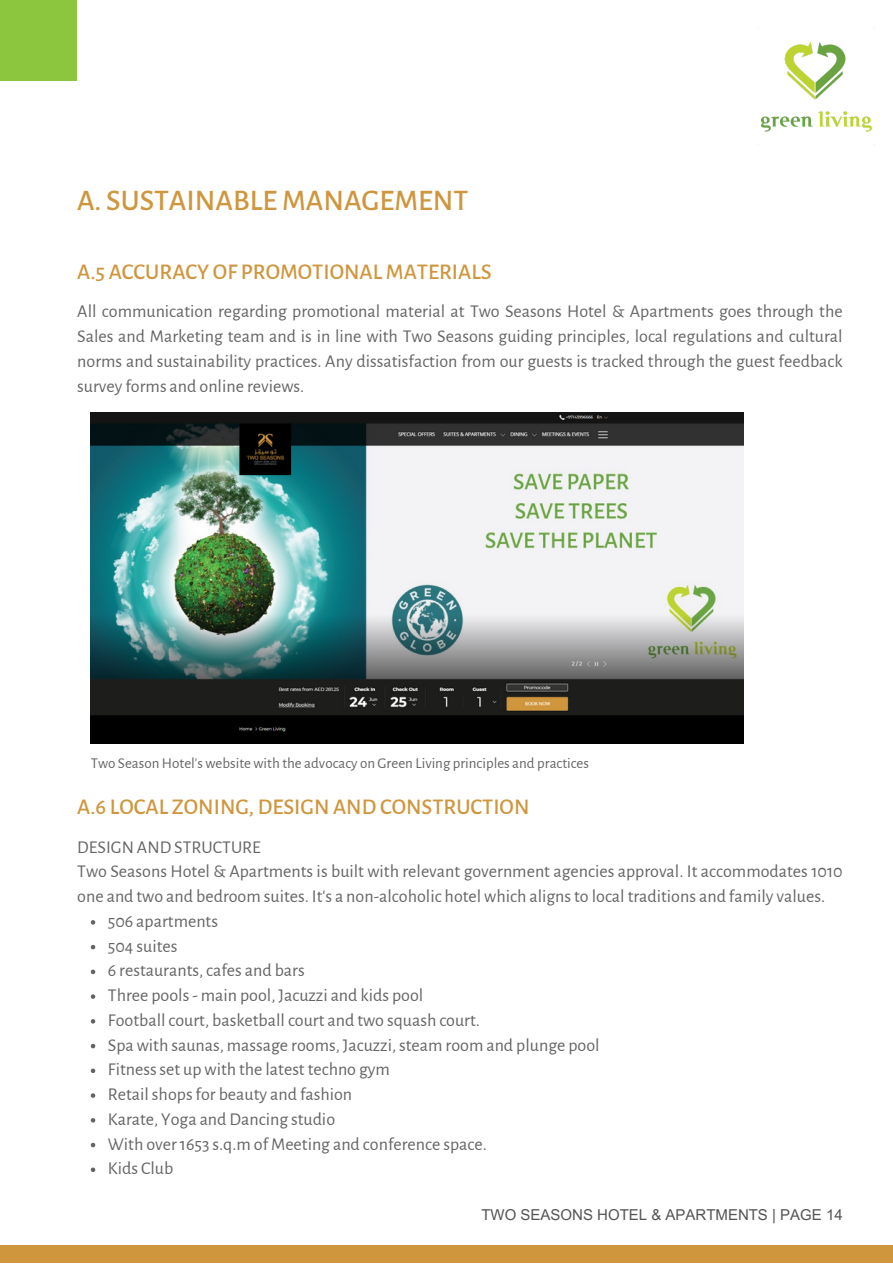
<style>
.page{position:relative;width:893px;height:1264px;background:#fff}
.page>*{position:absolute;margin:0;border:0;box-sizing:border-box;transform-origin:0 0}
.t1{font:500 30px "Alegreya Sans";color:#cf963e}
.t2{font:500 22.5px "Alegreya Sans";color:#cf963e}
.t3{font:18px/24.8px "Alegreya Sans";color:#646464}
.t4{font:15px "Alegreya Sans";color:#646464}
.t5{font:15px "Arial MT Pro";color:#545454}
</style>
<div class="page">
<div style="left:0;top:0;width:77px;height:81px;background:#8cc63f"></div>
<img style="left:761px;top:42px;width:111px;height:90px">
<div style="left:0;top:1245px;width:892px;height:17px;background:#cf963e"></div>
<img style="left:91px;top:412px;width:652px;height:332px">
<svg style="left:91px;top:920px;width:4px;height:4px"></svg>
<svg style="left:91px;top:944px;width:4px;height:5px"></svg>
<svg style="left:91px;top:969px;width:4px;height:5px"></svg>
<svg style="left:91px;top:994px;width:4px;height:4px"></svg>
<svg style="left:91px;top:1019px;width:4px;height:4px"></svg>
<svg style="left:91px;top:1043px;width:4px;height:5px"></svg>
<svg style="left:91px;top:1068px;width:4px;height:5px"></svg>
<svg style="left:91px;top:1093px;width:4px;height:4px"></svg>
<svg style="left:91px;top:1118px;width:4px;height:4px"></svg>
<svg style="left:91px;top:1142px;width:4px;height:5px"></svg>
<svg style="left:91px;top:1167px;width:4px;height:4px"></svg>
<p class="t1" style="left:77px;top:186px;width:393px">A. SUSTAINABLE MANAGEMENT</p>
<p class="t2" style="left:77px;top:261px;width:416px">A.5 ACCURACY OF PROMOTIONAL MATERIALS</p>
<p class="t3" style="left:77px;top:299px;width:766px;text-align:justify">All communication regarding promotional material at Two Seasons Hotel &amp; Apartments goes through the Sales and Marketing team and is in line with Two Seasons guiding principles, local regulations and cultural norms and sustainability practices. Any dissatisfaction from our guests is tracked through the guest feedback survey forms and online reviews.</p>
<p class="t4" style="left:91px;top:755px;width:500px">Two Season Hotel's website with the advocacy on Green Living principles and practices</p>
<p class="t2" style="left:77px;top:796px;width:453px">A.6 LOCAL ZONING, DESIGN AND CONSTRUCTION</p>
<p class="t3" style="left:77px;top:834px;width:185px">DESIGN AND STRUCTURE</p>
<p class="t3" style="left:77px;top:859px;width:766px">Two Seasons Hotel &amp; Apartments is built with relevant government agencies approval. It accommodates 1010 one and two and bedroom suites. It's a non-alcoholic hotel which aligns to local traditions and family values.</p>
<p class="t3" style="left:108px;top:909px;width:112px">506 apartments</p>
<p class="t3" style="left:108px;top:933px;width:71px">504 suites</p>
<p class="t3" style="left:108px;top:958px;width:198px">6 restaurants, cafes and bars</p>
<p class="t3" style="left:108px;top:983px;width:317px">Three pools - main pool, Jacuzzi and kids pool</p>
<p class="t3" style="left:108px;top:1008px;width:373px">Football court, basketball court and two squash court.</p>
<p class="t3" style="left:108px;top:1032px;width:493px">Spa with saunas, massage rooms, Jacuzzi, steam room and plunge pool</p>
<p class="t3" style="left:108px;top:1057px;width:283px">Fitness set up with the latest techno gym</p>
<p class="t3" style="left:108px;top:1082px;width:246px">Retail shops for beauty and fashion</p>
<p class="t3" style="left:108px;top:1106px;width:229px">Karate, Yoga and Dancing studio</p>
<p class="t3" style="left:108px;top:1131px;width:380px">With over 1653 s.q.m of Meeting and conference space.</p>
<p class="t3" style="left:108px;top:1156px;width:67px">Kids Club</p>
<p class="t5" style="left:481px;top:1209px;width:363px">TWO SEASONS HOTEL &amp; APARTMENTS | PAGE 14</p>
</div>
